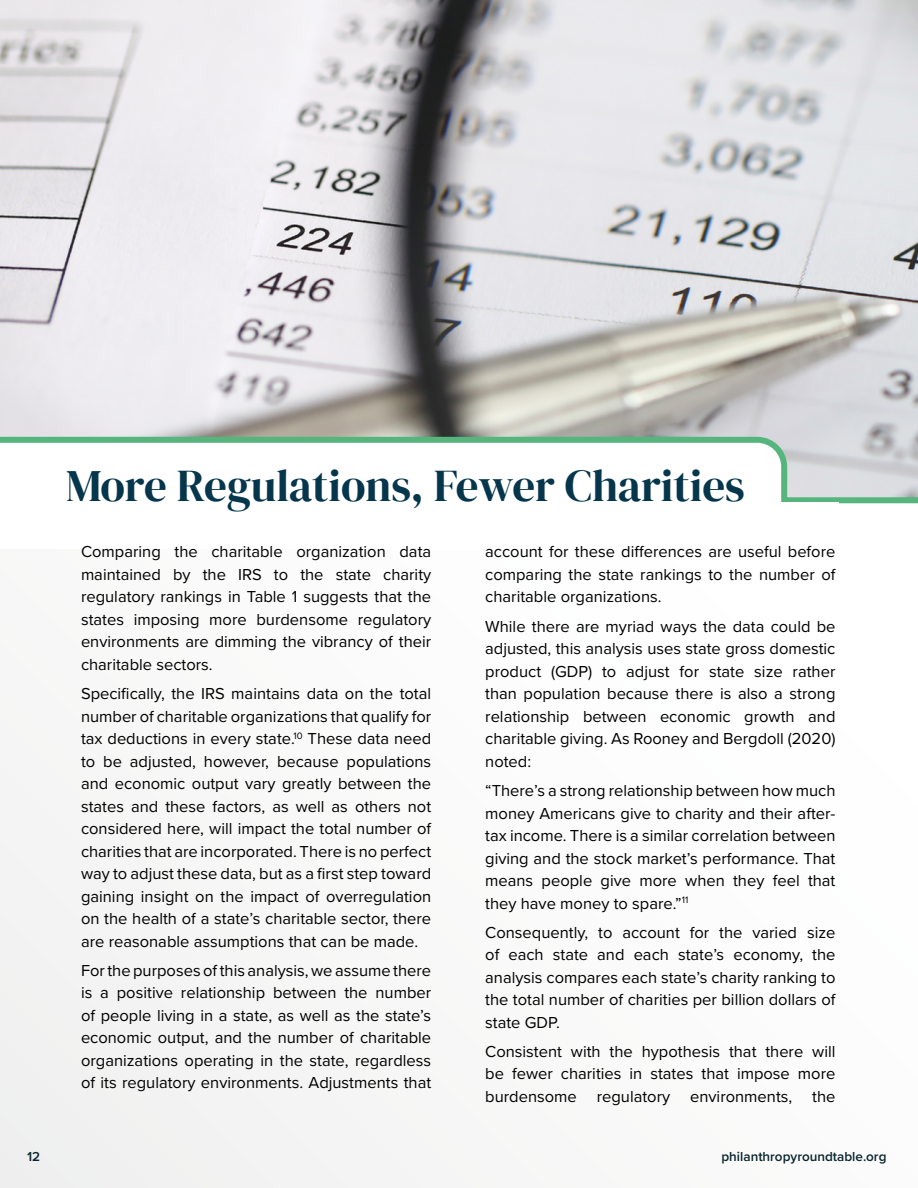
<style>
.page{position:relative;width:918px;height:1188px;background:#fafaf9}
.page>*{position:absolute;margin:0;border:0;box-sizing:border-box;transform-origin:0 0}
.t1{font:45px "DM Serif Display";color:#06364c}
.t2{font:16.5px/22.5px "Proxima Nova";color:#000;text-align:justify}
.t3{font:600 13.5px "Proxima Nova";color:#09262d}
</style>
<div class="page">
<svg style="left:0;top:0;width:918px;height:503px"></svg>
<svg style="left:0;top:437px;width:787px;height:65px"></svg>
<div style="left:0;top:502px;width:838px;height:47px;background:#fff"></div>
<h1 class="t1" style="left:66px;top:460px;width:680px">More Regulations, Fewer Charities</h1>
<p class="t2" style="left:81px;top:540px;width:352px">Comparing the charitable organization data maintained by the IRS to the state charity regulatory rankings in Table 1 suggests that the states imposing more burdensome regulatory environments are dimming the vibrancy of their charitable sectors.</p>
<p class="t2" style="left:81px;top:682px;width:352px">Specifically, the IRS maintains data on the total number of charitable organizations that qualify for tax deductions in every state.<sup>10</sup> These data need to be adjusted, however, because populations and economic output vary greatly between the states and these factors, as well as others not considered here, will impact the total number of charities that are incorporated. There is no perfect way to adjust these data, but as a first step toward gaining insight on the impact of overregulation on the health of a state’s charitable sector, there are reasonable assumptions that can be made.</p>
<p class="t2" style="left:81px;top:958px;width:352px">For the purposes of this analysis, we assume there is a positive relationship between the number of people living in a state, as well as the state’s economic output, and the number of charitable organizations operating in the state, regardless of its regulatory environments. Adjustments that</p>
<p class="t2" style="left:485px;top:540px;width:352px">account for these differences are useful before comparing the state rankings to the number of charitable organizations.</p>
<p class="t2" style="left:485px;top:614px;width:352px">While there are myriad ways the data could be adjusted, this analysis uses state gross domestic product (GDP) to adjust for state size rather than population because there is also a strong relationship between economic growth and charitable giving. As Rooney and Bergdoll (2020) noted:</p>
<p class="t2" style="left:485px;top:779px;width:352px">“There’s a strong relationship between how much money Americans give to charity and their after&shy;tax income. There is a similar correlation between giving and the stock market’s performance. That means people give more when they feel that they have money to spare.”<sup>11</sup></p>
<p class="t2" style="left:485px;top:920px;width:352px">Consequently, to account for the varied size of each state and each state’s economy, the analysis compares each state’s charity ranking to the total number of charities per billion dollars of state GDP.</p>
<p class="t2" style="left:485px;top:1039px;width:352px">Consistent with the hypothesis that there will be fewer charities in states that impose more burdensome regulatory environments, the</p>
<p class="t3" style="left:27px;top:1146px;width:15px">12</p>
<p class="t3" style="left:721px;top:1146px;width:167px">philanthropyroundtable.org</p>
</div>
